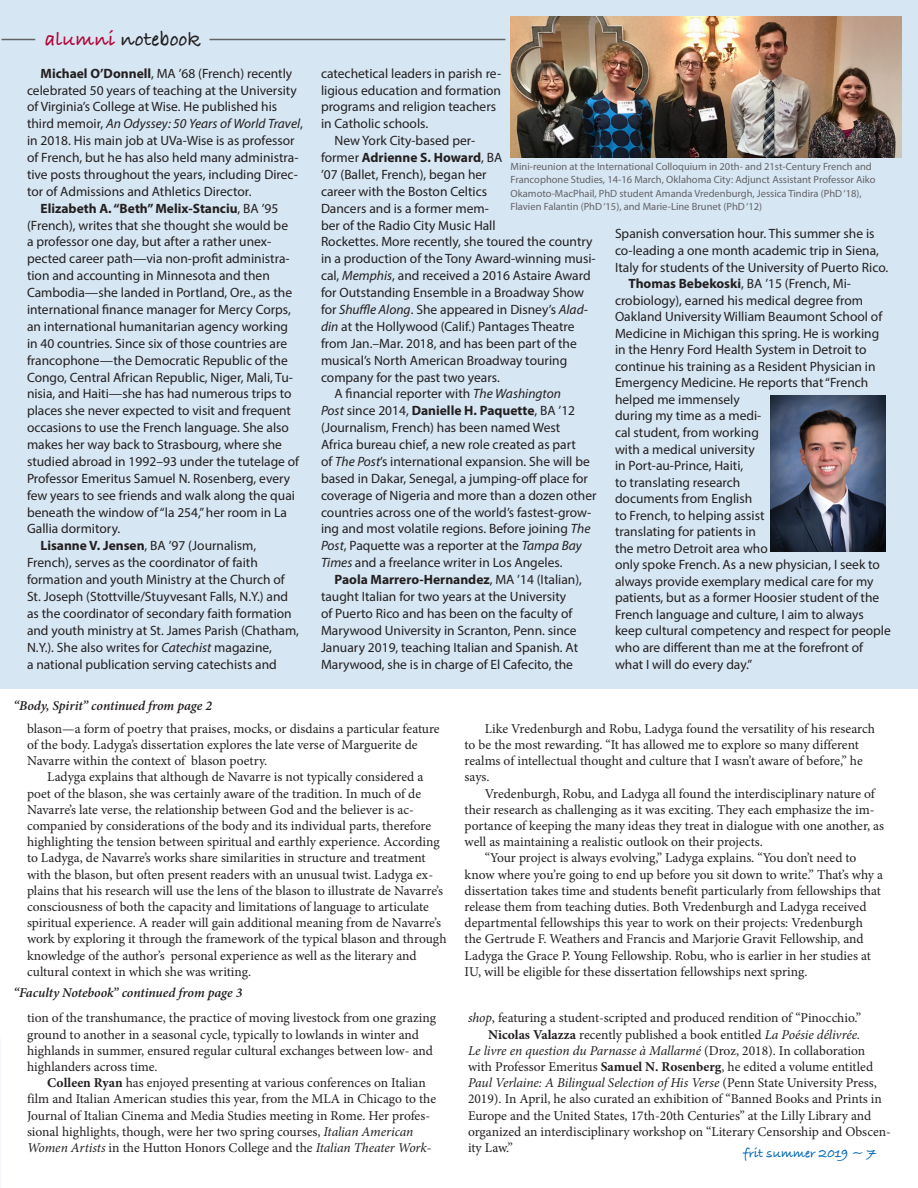
<style>
.page{position:relative;width:918px;height:1188px;background:#fff}
.page>*{position:absolute;margin:0;border:0;box-sizing:border-box;transform-origin:0 0}
.section_head_Bradley{font:21px "Bradley Hand ITCTT Bold";color:#231f20}
.body_text_Myriad_Pro{font:13.5px/17px "Myriad Pro";color:#231f20}
.body_text_Minion{font:13.5px/16.2px "Minion Pro";color:#231f20}
.body_text_Myriad_Pro-2{font:13.5px/16.2px "Minion Pro";color:#231f20}
.jump_line{font:italic 600 13.5px "Minion Pro";letter-spacing:-.005em;color:#231f20}
.t1{font:13.5px "Bradley Hand ITCTT Bold";color:#0168b3}
.t2{font:10.5px/13.5px "Myriad Pro";color:#636366}
.s1{color:#b30437}
.s2{font-weight:700}
.s3{font-style:italic}
</style>
<div class="page">
<div style="left:0;top:0;width:918px;height:688px;background:#d6e6f3"></div>
<img style="left:771px;top:395px;width:114px;height:157px">
<hr style="left:210px;top:39px;width:295px;height:1px;background:#636366">
<hr style="left:2px;top:39px;width:33px;height:1px;background:#636366">
<img style="left:510px;top:16px;width:392px;height:142px">
<p class="section_head_Bradley" style="left:45px;top:28px;width:157px"><span class="s1">alumni</span> notebook</p>
<p class="body_text_Myriad_Pro" style="left:27px;top:64px;width:278px;text-indent:14px"><span class="s2">Michael O’Donnell</span>, MA ’68 (French) recently celebrated 50 years of teaching at the University of Virginia’s College at Wise. He published his third memoir, <span class="s3">An Odyssey: 50 Years of World Travel</span>, in 2018. His main job at UVa-Wise is as professor of French, but he has also held many administra&shy;tive posts throughout the years, including Direc&shy;tor of Admissions and Athletics Director.</p>
<p class="body_text_Myriad_Pro" style="left:27px;top:199px;width:274px;text-indent:14px"><span class="s2">Elizabeth A. “Beth” Melix-Stanciu</span>, BA ’95 (French), writes that she thought she would be<br>a professor one day, but after a rather unex&shy;pected career path—via non-profit administra&shy;tion and accounting in Minnesota and then Cambodia—she landed in Portland, Ore., as the international finance manager for Mercy Corps, an international humanitarian agency working in 40 countries. Since six of those countries are francophone—the Democratic Republic of the Congo, Central African Republic, Niger, Mali, Tu&shy;nisia, and Haiti—she has had numerous trips to places she never expected to visit and frequent occasions to use the French language. She also makes her way back to Strasbourg, where she studied abroad in 1992–93 under the tutelage of Professor Emeritus Samuel N. Rosenberg, every few years to see friends and walk along the quai beneath the window of “la 254,” her room in La Gallia dormitory.</p>
<p class="body_text_Myriad_Pro" style="left:27px;top:537px;width:274px;text-indent:14px"><span class="s2">Lisanne V. Jensen</span>, BA ’97 (Journalism, French), serves as the coordinator of faith formation and youth Ministry at the Church of St. Joseph (Stottville/Stuyvesant Falls, N.Y.) and as the coordinator of secondary faith formation and youth ministry at St. James Parish (Chatham, N.Y.). She also writes for <span class="s3">Catechist</span> magazine,<br>a national publication serving catechists and</p>
<p class="jump_line" style="left:14px;top:697px;width:200px">“Body, Spirit” continued from page 2</p>
<p class="body_text_Myriad_Pro" style="left:321px;top:64px;width:182px">catechetical leaders in parish re&shy;ligious education and formation programs and religion teachers in Catholic schools.</p>
<p class="body_text_Myriad_Pro" style="left:321px;top:132px;width:276px;text-indent:14px">New York City-based per-<br>former <span class="s2">Adrienne S. Howard</span>, BA<br>’07 (Ballet, French), began her<br>career with the Boston Celtics<br>Dancers and is a former mem-<br>ber of the Radio City Music Hall<br>Rockettes. More recently, she toured the country in a production of the Tony Award-winning musi&shy;cal, <span class="s3">Memphis</span>, and received a 2016 Astaire Award for Outstanding Ensemble in a Broadway Show for <span class="s3">Shuffle Along</span>. She appeared in Disney’s <span class="s3">Alad&shy;din</span> at the Hollywood (Calif.) Pantages Theatre from Jan.–Mar. 2018, and has been part of the musical’s North American Broadway touring company for the past two years.</p>
<p class="body_text_Myriad_Pro" style="left:321px;top:385px;width:277px;text-indent:14px">A financial reporter with <span class="s3">The Washington<br>Post</span> since 2014, <span class="s2">Danielle H. Paquette</span>, BA ’12 (Journalism, French) has been named West<br>Africa bureau chief, a new role created as part<br>of <span class="s3">The Post</span>’s international expansion. She will be based in Dakar, Senegal, a jumping-off place for coverage of Nigeria and more than a dozen other countries across one of the world’s fastest-grow&shy;ing and most volatile regions. Before joining <span class="s3">The Post</span>, Paquette was a reporter at the <span class="s3">Tampa Bay Times</span> and a freelance writer in Los Angeles.</p>
<p class="body_text_Myriad_Pro" style="left:321px;top:571px;width:263px;text-indent:14px"><span class="s2">Paola Marrero-Hernandez</span>, MA ’14 (Italian), taught Italian for two years at the University<br>of Puerto Rico and has been on the faculty of Marywood University in Scranton, Penn. since January 2019, teaching Italian and Spanish. At Marywood, she is in charge of El Cafecito, the</p>
<p class="t2" style="left:511px;top:159px;width:367px">Mini-reunion at the International Colloquium in 20th- and 21st-Century French and Francophone Studies, 14-16 March, Oklahoma City: Adjunct Assistant Professor Aiko Okamoto-MacPhail, PhD student Amanda Vredenburgh, Jessica Tindira (PhD ‘18), Flavien Falantin (PhD ‘15), and Marie-Line Brunet (PhD ‘12)</p>
<p class="body_text_Myriad_Pro" style="left:615px;top:225px;width:275px;line-height:16.5px">Spanish conversation hour. This summer she is co-leading a one month academic trip in Siena,<br>Italy for students of the University of Puerto Rico.</p>
<p class="body_text_Myriad_Pro" style="left:615px;top:275px;width:277px;line-height:16.5px;text-indent:14px"><span class="s2">Thomas Bebekoski</span>, BA ’15 (French, Mi&shy;crobiology), earned his medical degree from Oakland University William Beaumont School of Medicine in Michigan this spring. He is working in the Henry Ford Health System in Detroit to continue his training as a Resident Physician in Emergency Medicine. He reports that “French helped me immensely<br>during my time as a medi-<br>cal student, from working<br>with a medical university<br>in Port-au-Prince, Haiti,<br>to translating research<br>documents from English<br>to French, to helping assist<br>translating for patients in<br>the metro Detroit area who<br>only spoke French. As a new physician, I seek to always provide exemplary medical care for my patients, but as a former Hoosier student of the French language and culture, I aim to always keep cultural competency and respect for people who are different than me at the forefront of what I will do every day.”</p>
<p class="body_text_Minion" style="left:27px;top:720px;width:414px">blason—a form of poetry that praises, mocks, or disdains a particular feature of the body. Ladyga’s dissertation explores the late verse of Marguerite de<br>Navarre within the context of blason poetry.</p>
<p class="body_text_Minion" style="left:27px;top:769px;width:421px;text-indent:20px">Ladyga explains that although de Navarre is not typically considered a poet of the blason, she was certainly aware of the tradition. In much of de Navarre’s late verse, the relationship between God and the believer is ac&shy;companied by considerations of the body and its individual parts, therefore highlighting the tension between spiritual and earthly experience. According to Ladyga, de Navarre’s works share similarities in structure and treatment with the blason, but often present readers with an unusual twist. Ladyga ex&shy;plains that his research will use the lens of the blason to illustrate de Navarre’s consciousness of both the capacity and limitations of language to articulate spiritual experience. A reader will gain additional meaning from de Navarre’s work by exploring it through the framework of the typical blason and through knowledge of the author’s personal experience as well as the literary and cultural context in which she was writing.</p>
<p class="jump_line" style="left:14px;top:983px;width:230px">“Faculty Notebook” continued from page 3</p>
<p class="body_text_Myriad_Pro-2" style="left:27px;top:1010px;width:411px">tion of the transhumance, the practice of moving livestock from one grazing ground to another in a seasonal cycle, typically to lowlands in winter and highlands in summer, ensured regular cultural exchanges between low- and highlanders across time.</p>
<p class="body_text_Minion" style="left:27px;top:1075px;width:411px;text-indent:20px"><span class="s2">Colleen Ryan</span> has enjoyed presenting at various conferences on Italian film and Italian American studies this year, from the MLA in Chicago to the Journal of Italian Cinema and Media Studies meeting in Rome. Her profes&shy;sional highlights, though, were her two spring courses, <span class="s3">Italian American Women Artists</span> in the Hutton Honors College and the <span class="s3">Italian Theater Work-</span></p>
<p class="body_text_Minion" style="left:465px;top:720px;width:412px;text-indent:20px">Like Vredenburgh and Robu, Ladyga found the versatility of his research to be the most rewarding. “It has allowed me to explore so many different realms of intellectual thought and culture that I wasn’t aware of before,” he says.</p>
<p class="body_text_Minion" style="left:465px;top:785px;width:421px;text-indent:20px">Vredenburgh, Robu, and Ladyga all found the interdisciplinary nature of their research as challenging as it was exciting. They each emphasize the im&shy;portance of keeping the many ideas they treat in dialogue with one another, as well as maintaining a realistic outlook on their projects.</p>
<p class="body_text_Minion" style="left:465px;top:850px;width:420px;text-indent:20px">“Your project is always evolving,” Ladyga explains. “You don’t need to know where you’re going to end up before you sit down to write.” That’s why a dissertation takes time and students benefit particularly from fellowships that release them from teaching duties. Both Vredenburgh and Ladyga received departmental fellowships this year to work on their projects: Vredenburgh the Gertrude F. Weathers and Francis and Marjorie Gravit Fellowship, and Ladyga the Grace P. Young Fellowship. Robu, who is earlier in her studies at IU, will be eligible for these dissertation fellowships next spring.</p>
<p class="body_text_Minion" style="left:468px;top:1010px;width:395px"><span class="s3">shop</span>, featuring a student-scripted and produced rendition of “Pinocchio.”</p>
<p class="body_text_Minion" style="left:468px;top:1026px;width:425px;text-indent:20px"><span class="s2">Nicolas Valazza</span> recently published a book entitled <span class="s3">La Poésie délivrée.<br>Le livre en question du Parnasse à Mallarmé</span> (Droz, 2018). In collaboration with Professor Emeritus <span class="s2">Samuel N. Rosenberg</span>, he edited a volume entitled <span class="s3">Paul Verlaine: A Bilingual Selection of His Verse</span> (Penn State University Press, 2019). In April, he also curated an exhibition of “Banned Books and Prints in Europe and the United States, 17th-20th Centuries” at the Lilly Library and organized an interdisciplinary workshop on “Literary Censorship and Obscen&shy;ity Law.”</p>
<p class="t1" style="left:743px;top:1145px;width:134px">frit summer 2019 ~ 7</p>
</div>
